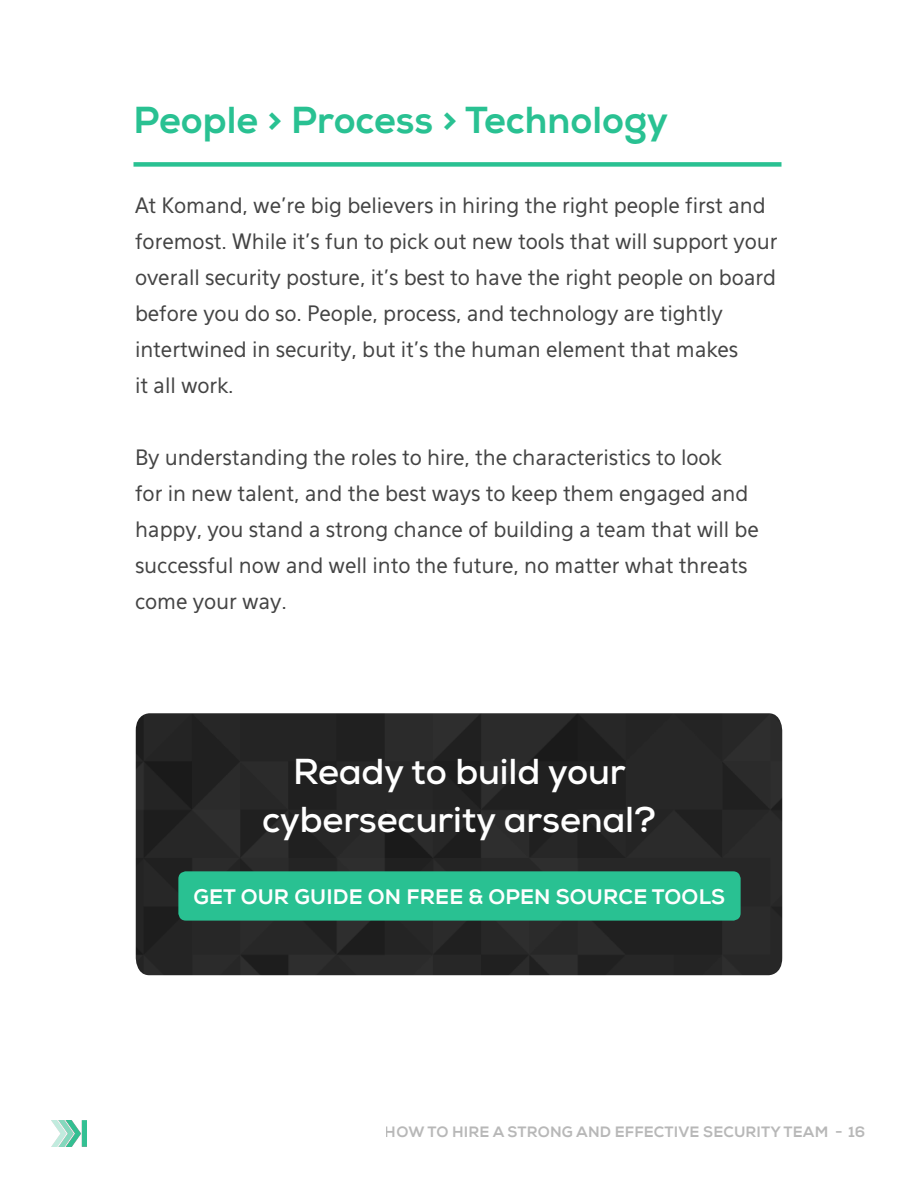
<style>
.page{position:relative;width:918px;height:1188px;background:#fff}
.page>*{position:absolute;margin:0;border:0;box-sizing:border-box;transform-origin:0 0}
.t1{font:800 37.5px "Nexa";color:#29c192}
.t2{font:700 36px/48px "Nexa";letter-spacing:-.005em;color:#fff;text-align:center}
.t3{font:21px/36px "Eau Sans";letter-spacing:-.005em;color:#444}
.t4{font:800 21px "Nexa";letter-spacing:.01em;color:#fff}
.t5{font:800 15px "Nexa";letter-spacing:.01em;color:#999}
</style>
<div class="page">
<img style="left:51px;top:1120px;width:36px;height:27px">
<div style="left:134px;top:162px;width:648px;height:5px;background:#29c192"></div>
<img style="left:136px;top:713px;width:646px;height:262px">
<div style="left:178px;top:871px;width:563px;height:50px;background:#29c192;border-radius:8px"></div>
<p class="t1" style="left:134px;top:97px;width:536px">People &gt; Process &gt; Technology</p>
<p class="t3" style="left:135px;top:188px;width:644px">At Komand, we’re big believers in hiring the right people first and foremost. While it’s fun to pick out new tools that will support your overall security posture, it’s best to have the right people on board before you do so. People, process, and technology are tightly intertwined in security, but it’s the human element that makes<br>it all work.</p>
<p class="t3" style="left:135px;top:440px;width:625px">By understanding the roles to hire, the characteristics to look<br>for in new talent, and the best ways to keep them engaged and happy, you stand a strong chance of building a team that will be successful now and well into the future, no matter what threats come your way.</p>
<p class="t2" style="left:262px;top:748px;width:395px">Ready to build your cybersecurity arsenal?</p>
<p class="t4" style="left:193px;top:883px;width:533px">GET OUR GUIDE ON FREE &amp; OPEN SOURCE TOOLS</p>
<p class="t5" style="left:385px;top:1123px;width:482px">HOW TO HIRE A STRONG AND EFFECTIVE SECURITY TEAM - 16</p>
</div>
